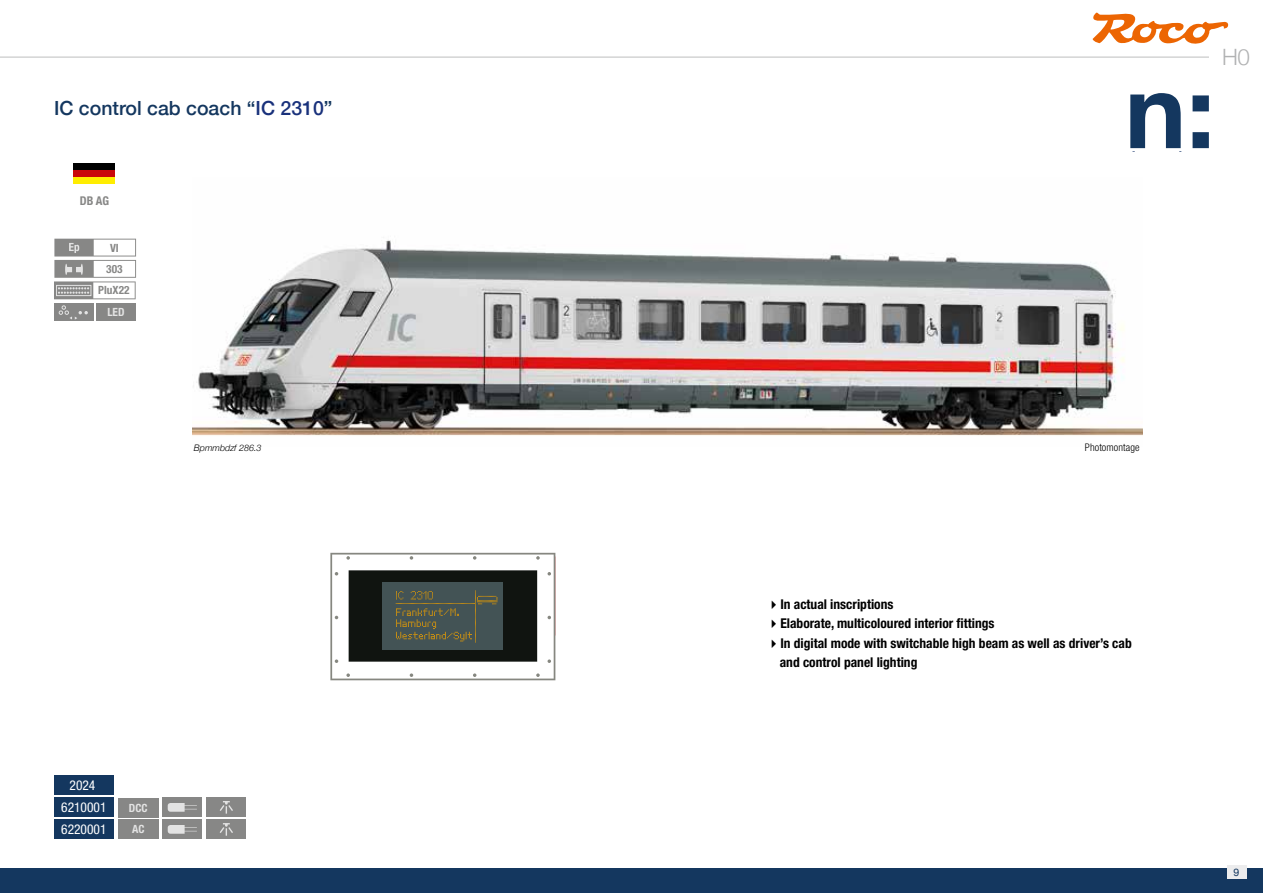
<style>
.page{position:relative;width:1263px;height:893px;background:#fff}
.page>*{position:absolute;margin:0;border:0;box-sizing:border-box;transform-origin:0 0}
.t1{font:700 103.95px "Helvetica Neue";color:#14375f}
.t2{font:300 22.5px "Helvetica Neue";color:#b1b2b3}
.t3{font:500 19.5px "Helvetica Neue";color:#14375f}
.t4{font:700 condensed 13.5px/19.5px "Helvetica Neue LT Std";color:#000}
.t5{font:condensed 13.5px/22px "Helvetica Neue LT Std";color:#fff}
.t6{font:700 condensed 12px "Helvetica Neue";color:#878786}
.t7{font:700 condensed 11.4px "Helvetica Neue LT Std";color:#878786}
.t8{font:700 condensed 11.4px/21.1px "Helvetica Neue LT Std";color:#e3e3e3}
.t9{font:300 condensed 10.5px "Helvetica Neue LT Std";letter-spacing:.01em;color:#000}
.t10{font:10.5px "Helvetica Neue";color:#14375f}
.t11{font:italic 300 9px "Helvetica Neue";color:#000}
.s1{color:#19317b}
.s2{font-size:103.65px}
</style>
<div class="page">
<hr style="left:0;top:57px;width:1263px;height:1px;background:#bdbebe">
<svg style="left:0;top:868px;width:1px;height:25px"></svg>
<div style="left:1px;top:868px;width:1262px;height:25px;background:#14375f"></div>
<div style="left:1227px;top:865px;width:19px;height:14px;background:#ececed"></div>
<svg style="left:1092px;top:12px;width:136px;height:32px"></svg>
<div style="left:1209px;top:43px;width:54px;height:34px;background:#fff"></div>
<div style="left:96px;top:303px;width:40px;height:18px;background:#878786"></div>
<div style="left:54px;top:303px;width:39px;height:18px;background:#878786"></div>
<svg style="left:59px;top:306px;width:29px;height:14px"></svg>
<div style="left:54px;top:798px;width:60px;height:19px;background:#14375f"></div>
<div style="left:54px;top:820px;width:60px;height:19px;background:#14375f"></div>
<div style="left:54px;top:775px;width:60px;height:19px;background:#14375f"></div>
<svg style="left:54px;top:239px;width:82px;height:60px"></svg>
<div style="left:74px;top:163px;width:41px;height:7px;background:#000"></div>
<div style="left:74px;top:170px;width:41px;height:7px;background:#c9070a"></div>
<div style="left:74px;top:177px;width:41px;height:7px;background:#ffed00"></div>
<div style="left:118px;top:798px;width:40px;height:19px;background:#878786"></div>
<div style="left:163px;top:798px;width:39px;height:19px;background:#878786"></div>
<svg style="left:168px;top:803px;width:29px;height:9px"></svg>
<div style="left:163px;top:820px;width:39px;height:19px;background:#878786"></div>
<svg style="left:168px;top:825px;width:29px;height:9px"></svg>
<div style="left:207px;top:820px;width:39px;height:19px;background:#878786"></div>
<svg style="left:220px;top:823px;width:13px;height:13px"></svg>
<div style="left:207px;top:798px;width:39px;height:19px;background:#878786"></div>
<svg style="left:220px;top:801px;width:13px;height:13px"></svg>
<div style="left:118px;top:820px;width:41px;height:19px;background:#878786"></div>
<img style="left:193px;top:240px;width:949px;height:196px">
<svg style="left:330px;top:553px;width:225px;height:127px"></svg>
<h3 class="t3" style="left:54px;top:93px;width:280px">IC control cab coach “<span class="s1">IC 2310</span>”</h3>
<p class="t6" style="left:80px;top:191px;width:31px">DB AG</p>
<p class="t7" style="left:110px;top:241px;width:10px">VI</p>
<p class="t7" style="left:98px;top:283px;width:33px">PluX22</p>
<p class="t7" style="left:106px;top:262px;width:18px">303</p>
<p class="t8" style="left:107px;top:301px;width:19px">LED</p>
<h1 class="t1" style="left:999px;top:30px;width:218px">n: <span class="s2">n:</span></h1>
<h2 class="t2" style="left:1222px;top:39px;width:29px">H0</h2>
<p class="t11" style="left:194px;top:441px;width:69px">Bpmmbdzf 286.3</p>
<p class="t9" style="left:1085px;top:441px;width:56px">Photomontage</p>
<p class="t5" style="left:70px;top:774px;width:27px">2024</p>
<p class="t5" style="left:61px;top:796px;width:47px">6210001<br>6220001</p>
<p class="t8" style="left:129px;top:797px;width:20px">DCC<br>AC</p>
<p class="t4" style="left:767px;top:594px;width:128px">✔In actual inscriptions</p>
<p class="t4" style="left:767px;top:613px;width:229px">✔Elaborate, multicoloured interior fittings</p>
<p class="t4" style="left:780px;top:633px;width:353px;text-indent:-13px">✔In digital mode with switchable high beam as well as driver’s cab and control panel lighting</p>
<p class="t10" style="left:1233px;top:865px;width:7px">9</p>
</div>
